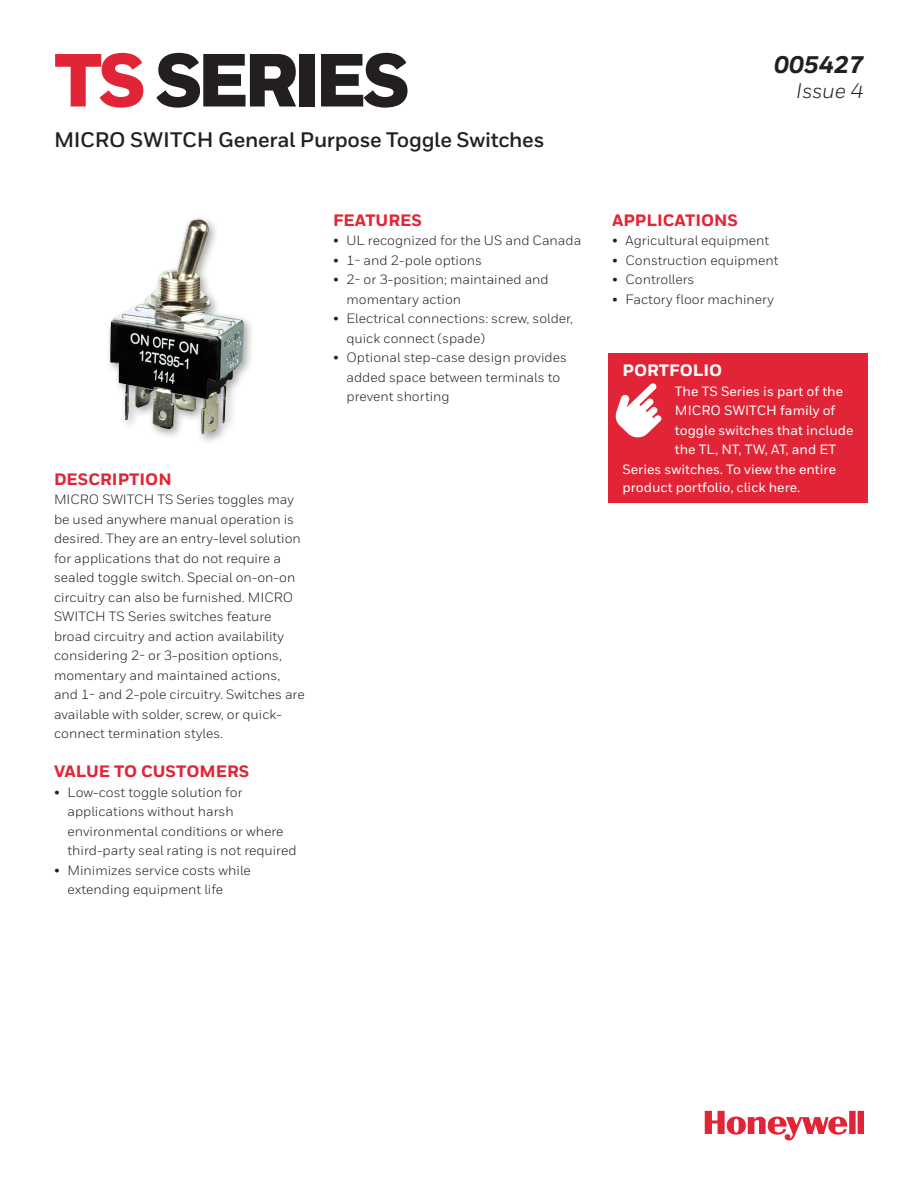
<style>
.page{position:relative;width:918px;height:1188px;background:#fff}
.page>*{position:absolute;margin:0;border:0;box-sizing:border-box;transform-origin:0 0}
._01_Cover__Heading_A{font:900 75px "Honeywell Sans";letter-spacing:-.07em;color:#231f20}
.t1{font:italic 800 24px "Honeywell Sans";color:#231f20}
._02_Cover__Subtitle{font:700 21px "Honeywell Sans";letter-spacing:-.015em;color:#231f20}
.t2{font:italic 21px "Honeywell Sans";letter-spacing:-.005em;color:#231f20}
.subhead_-_caps_-_11{font:800 16.5px "Honeywell Sans";color:#e22536}
.t3{font:800 16.5px "Honeywell Sans";color:#fff}
.text_bullets_-_first{font:13.5px/19.5px "Honeywell Sans";color:#231f20}
.text_bullets_-_first-2{font:500 13.5px "Honeywell Sans";color:#fff}
.s1{color:#e22536}
</style>
<div class="page">
<div style="left:105px;top:214px;width:150px;height:231px;background:#231f20;opacity:.4"></div>
<img style="left:110px;top:225px;width:114px;height:210px">
<svg style="left:705px;top:1111px;width:159px;height:30px"></svg>
<div style="left:608px;top:353px;width:260px;height:149px;background:#e22536"></div>
<svg style="left:616px;top:383px;width:45px;height:54px"></svg>
<p class="_01_Cover__Heading_A" style="left:54px;top:34px;width:358px"><span class="s1">TS</span> SERIES</p>
<p class="_02_Cover__Subtitle" style="left:54px;top:127px;width:492px">MICRO SWITCH General Purpose Toggle Switches</p>
<p class="subhead_-_caps_-_11" style="left:54px;top:469px;width:119px">DESCRIPTION</p>
<p class="text_bullets_-_first" style="left:54px;top:490px;width:252px">MICRO SWITCH TS Series toggles may be used anywhere manual operation is desired. They are an entry-level solution for applications that do not require a sealed toggle switch. Special on-on-on circuitry can also be furnished. MICRO SWITCH TS Series switches feature broad circuitry and action availability considering 2- or 3-position options, momentary and maintained actions, and 1- and 2-pole circuitry. Switches are available with solder, screw, or quick&shy;connect termination styles.</p>
<p class="subhead_-_caps_-_11" style="left:54px;top:762px;width:197px">VALUE TO CUSTOMERS</p>
<p class="text_bullets_-_first" style="left:68px;top:783px;width:231px;text-indent:-14px">• Low-cost toggle solution for applications without harsh environmental conditions or where third-party seal rating is not required</p>
<p class="text_bullets_-_first" style="left:68px;top:861px;width:185px;text-indent:-14px">• Minimizes service costs while extending equipment life</p>
<p class="subhead_-_caps_-_11" style="left:333px;top:210px;width:90px">FEATURES</p>
<p class="text_bullets_-_first" style="left:333px;top:231px;width:250px">• UL recognized for the US and Canada</p>
<p class="text_bullets_-_first" style="left:333px;top:250px;width:151px">• 1- and 2-pole options</p>
<p class="text_bullets_-_first" style="left:346px;top:270px;width:204px;text-indent:-14px">• 2- or 3-position; maintained and momentary action</p>
<p class="text_bullets_-_first" style="left:346px;top:309px;width:228px;text-indent:-14px">• Electrical connections: screw, solder, quick connect (spade)</p>
<p class="text_bullets_-_first" style="left:346px;top:348px;width:222px;text-indent:-14px">• Optional step-case design provides added space between terminals to prevent shorting</p>
<p class="t1" style="left:774px;top:50px;width:91px">005427</p>
<p class="t2" style="left:796px;top:78px;width:69px">Issue 4</p>
<p class="subhead_-_caps_-_11" style="left:612px;top:210px;width:128px">APPLICATIONS</p>
<p class="text_bullets_-_first" style="left:612px;top:231px;width:159px">• Agricultural equipment</p>
<p class="text_bullets_-_first" style="left:612px;top:250px;width:168px">• Construction equipment</p>
<p class="text_bullets_-_first" style="left:612px;top:270px;width:84px">• Controllers</p>
<p class="text_bullets_-_first" style="left:612px;top:289px;width:164px">• Factory floor machinery</p>
<p class="t3" style="left:622px;top:361px;width:101px">PORTFOLIO</p>
<p class="text_bullets_-_first-2" style="left:675px;top:383px;width:170px">The TS Series is part of the</p>
<p class="text_bullets_-_first-2" style="left:675px;top:403px;width:162px">MICRO SWITCH family of</p>
<p class="text_bullets_-_first-2" style="left:675px;top:422px;width:180px">toggle switches that include</p>
<p class="text_bullets_-_first-2" style="left:675px;top:442px;width:163px">the TL, NT, TW, AT, and ET</p>
<p class="text_bullets_-_first-2" style="left:622px;top:461px;width:215px">Series switches. To view the entire</p>
<p class="text_bullets_-_first-2" style="left:622px;top:479px;width:179px">product portfolio, click here.</p>
</div>
